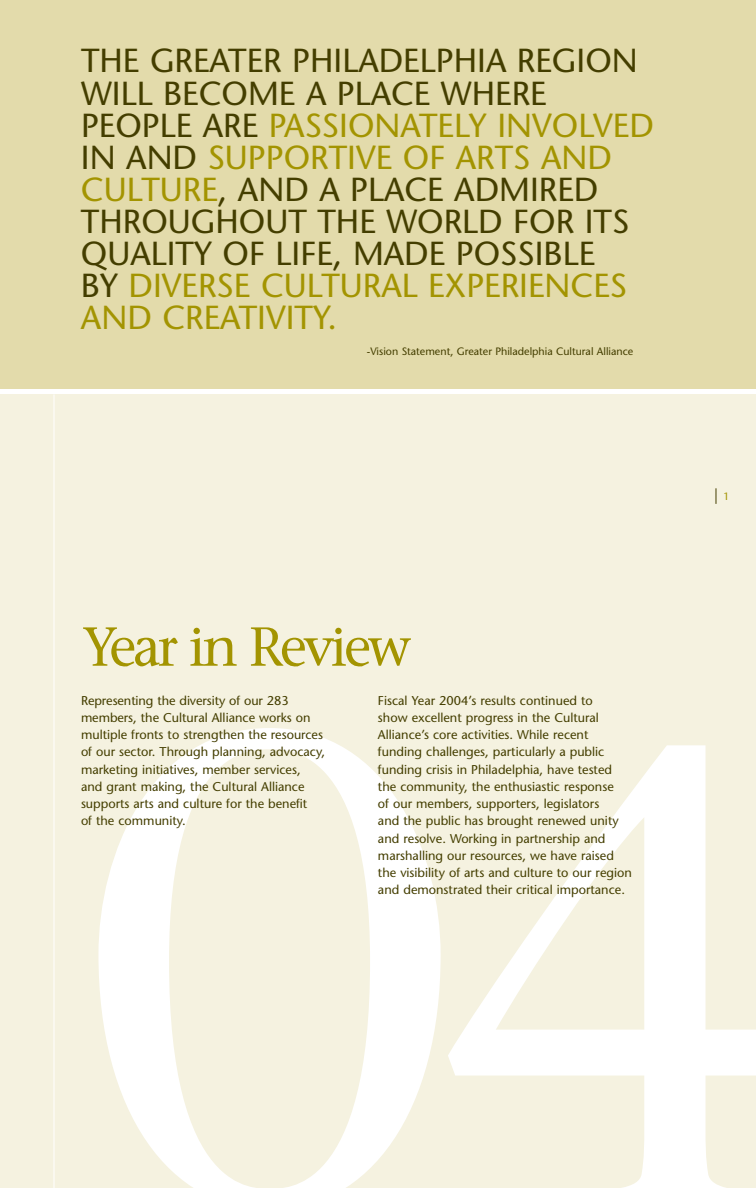
<style>
.page{position:relative;width:756px;height:1188px;background:#fff}
.page>*{position:absolute;margin:0;border:0;box-sizing:border-box;transform-origin:0 0}
.t1{font:54.75px "Stone Serif";letter-spacing:-.065em;color:#a39401}
.t2{font:33.3px/32.1px "Stone Sans";color:#443e00}
.t3{font:12.75px/17.2px "Stone Sans";color:#443e00}
.t4{font:10.65px "Stone Sans";color:#443e00}
.t5{font:10.5px "Stone Sans";color:#a39401}
.s1{color:#a39401}
</style>
<div class="page">
<div style="left:0;top:0;width:756px;height:389px;background:#e3dbab"></div>
<div style="left:0;top:394px;width:756px;height:794px;background:#f5f2e0"></div>
<svg style="left:98px;top:728px;width:343px;height:460px"></svg>
<svg style="left:448px;top:745px;width:308px;height:443px"></svg>
<hr style="left:54px;top:394px;width:1px;height:794px;background:#fff">
<svg style="left:716px;top:488px;width:1px;height:16px"></svg>
<p class="t2" style="left:81px;top:48px;width:574px">THE GREATER PHILADELPHIA REGION<br>WILL BECOME A PLACE WHERE<br>PEOPLE ARE <span class="s1">PASSIONATELY INVOLVED<br></span>IN AND <span class="s1">SUPPORTIVE OF ARTS AND<br>CULTURE</span>, AND A PLACE ADMIRED<br>THROUGHOUT THE WORLD FOR ITS<br>QUALITY OF LIFE, MADE POSSIBLE<br>BY <span class="s1">DIVERSE CULTURAL EXPERIENCES<br>AND CREATIVITY.</span></p>
<p class="t4" style="left:367px;top:348px;width:268px">-Vision Statement, Greater Philadelphia Cultural Alliance</p>
<h1 class="t1" style="left:82px;top:625px;width:330px">Year in Review</h1>
<p class="t3" style="left:81px;top:693px;width:246px">Representing the diversity of our 283 members, the Cultural Alliance works on multiple fronts to strengthen the resources of our sector. Through planning, advocacy, marketing initiatives, member services, and grant making, the Cultural Alliance supports arts and culture for the benefit<br>of the community.</p>
<p class="t3" style="left:378px;top:693px;width:255px">Fiscal Year 2004’s results continued to<br>show excellent progress in the Cultural Alliance’s core activities. While recent funding challenges, particularly a public funding crisis in Philadelphia, have tested the community, the enthusiastic response<br>of our members, supporters, legislators<br>and the public has brought renewed unity and resolve. Working in partnership and marshalling our resources, we have raised the visibility of arts and culture to our region and demonstrated their critical importance.</p>
<p class="t5" style="left:723px;top:492px;width:8px">1</p>
</div>
